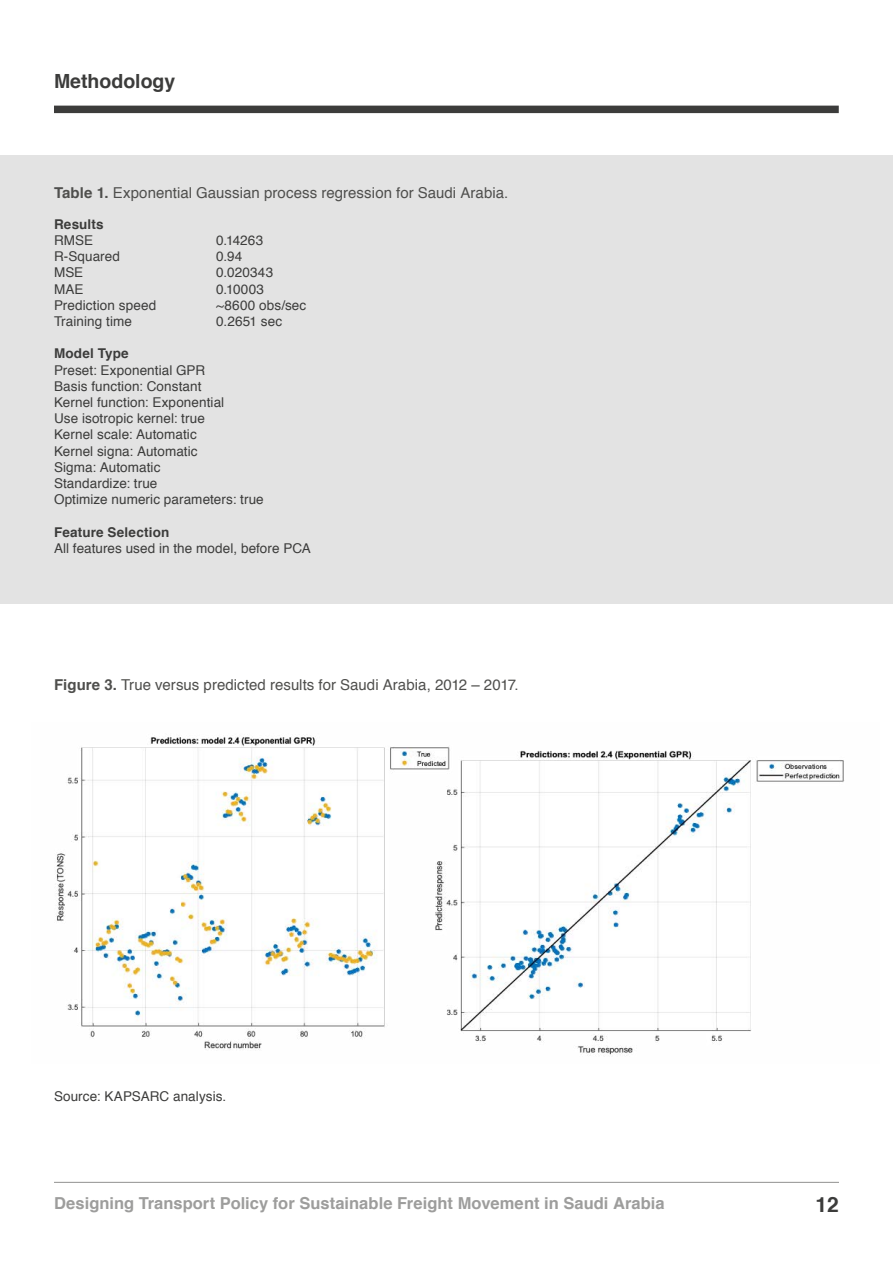
<style>
.page{position:relative;width:893px;height:1263px;background:#fff}
.page>*{position:absolute;margin:0;border:0;box-sizing:border-box;transform-origin:0 0}
.t1{font:700 21px "Helvetica";color:#3c3c3b}
.t2{font:700 19.5px "Helvetica";color:#3c3c3b}
.t3{font:700 16.5px "Helvetica";color:#9d9d9c}
.t4{font:15px "Helvetica";letter-spacing:.005em;color:#4f4f4d}
.t5{font:13.5px/16.2px "Helvetica";letter-spacing:.01em;color:#3c3c3b}
.t6{font:700 13.5px "Helvetica";letter-spacing:.015em;color:#3c3c3b}
.s1{font-weight:700}
</style>
<div class="page">
<hr style="left:54px;top:1182px;width:785px;height:1px;background:#9d9d9c">
<div style="left:0;top:155px;width:893px;height:449px;background:#e3e3e3"></div>
<div style="left:54px;top:106px;width:785px;height:7px;background:#3c3c3b"></div>
<img style="left:56px;top:737px;width:789px;height:318px">
<h2 class="t2" style="left:54px;top:65px;width:123px">Methodology</h2>
<p class="t4" style="left:54px;top:181px;width:456px"><span class="s1">Table 1.</span> Exponential Gaussian process regression for Saudi Arabia.</p>
<p class="t6" style="left:54px;top:213px;width:51px">Results</p>
<p class="t5" style="left:54px;top:232px;width:41px">RMSE</p>
<p class="t5" style="left:216px;top:232px;width:49px">0.14263</p>
<p class="t5" style="left:54px;top:249px;width:68px">R-Squared</p>
<p class="t5" style="left:216px;top:249px;width:28px">0.94</p>
<p class="t5" style="left:54px;top:265px;width:31px">MSE</p>
<p class="t5" style="left:216px;top:265px;width:59px">0.020343</p>
<p class="t5" style="left:54px;top:281px;width:31px">MAE</p>
<p class="t5" style="left:216px;top:281px;width:49px">0.10003</p>
<p class="t5" style="left:54px;top:297px;width:104px">Prediction speed</p>
<p class="t5" style="left:216px;top:297px;width:92px">~8600 obs/sec</p>
<p class="t5" style="left:54px;top:313px;width:79px">Training time</p>
<p class="t5" style="left:216px;top:313px;width:68px">0.2651 sec</p>
<p class="t6" style="left:54px;top:343px;width:76px">Model Type</p>
<p class="t5" style="left:54px;top:362px;width:211px">Preset: Exponential GPR<br>Basis function: Constant<br>Kernel function: Exponential<br>Use isotropic kernel: true<br>Kernel scale: Automatic<br>Kernel signa: Automatic<br>Sigma: Automatic<br>Standardize: true<br>Optimize numeric parameters: true</p>
<p class="t6" style="left:54px;top:521px;width:117px">Feature Selection</p>
<p class="t5" style="left:54px;top:540px;width:258px">All features used in the model, before PCA</p>
<p class="t4" style="left:54px;top:673px;width:466px"><span class="s1">Figure 3.</span> True versus predicted results for Saudi Arabia, 2012 – 2017.</p>
<p class="t5" style="left:54px;top:1088px;width:174px">Source: KAPSARC analysis.</p>
<p class="t3" style="left:54px;top:1190px;width:612px">Designing Transport Policy for Sustainable Freight Movement in Saudi Arabia</p>
<h1 class="t1" style="left:816px;top:1188px;width:25px">12</h1>
</div>
